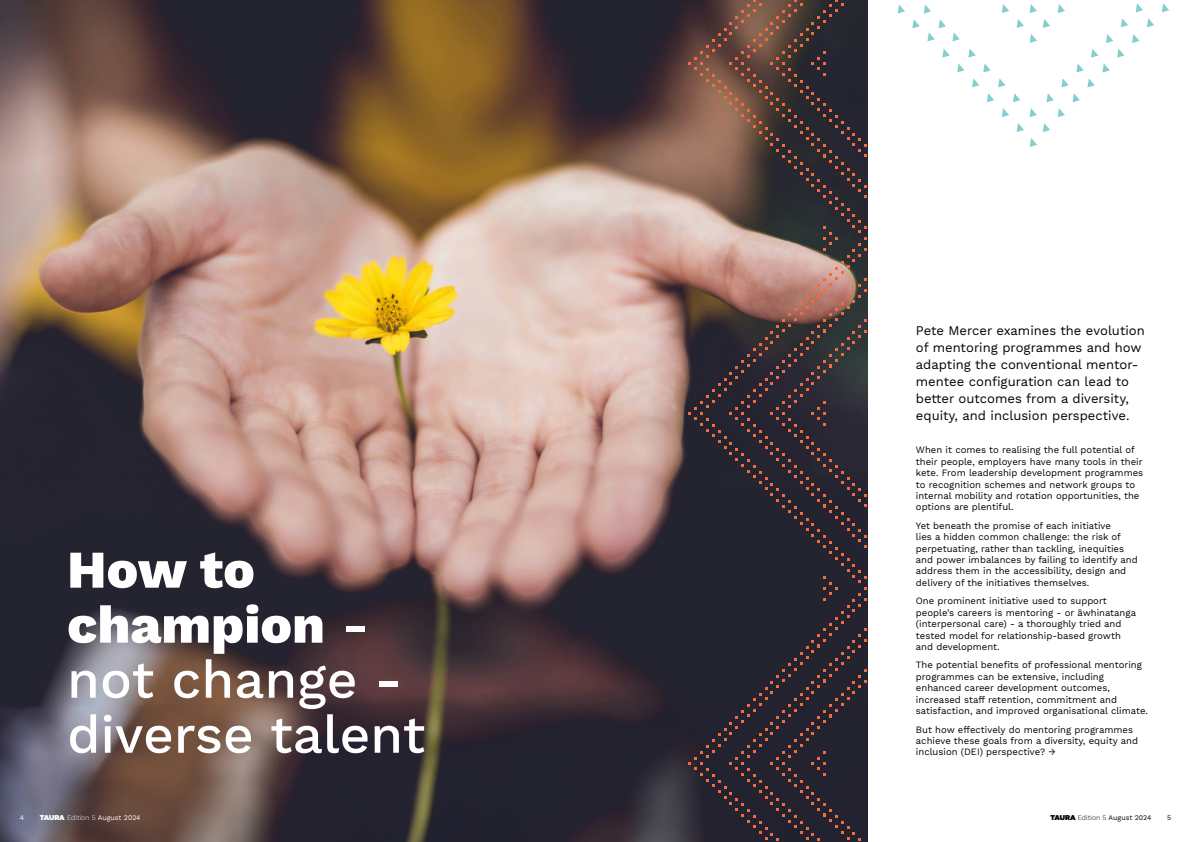
<style>
.page{position:relative;width:1191px;height:842px;background:#fff}
.page>*{position:absolute;margin:0;border:0;box-sizing:border-box;transform-origin:0 0}
.t1{font:500 53px/55px "Work Sans";color:#fff}
.t2{font:13px/17px "Work Sans";color:#000}
.t3{font:9.5px/11.4px "Work Sans";color:#000}
.t4{font:7px "Work Sans";color:#000}
.t5{font:7px "Work Sans";color:#fff}
.s1{font-weight:800}
.s2{font-family:"Gotham";font-weight:900}
.s3{font-weight:300}
</style>
<div class="page">
<img style="left:0;top:0;width:867px;height:842px">
<svg style="left:688px;top:0;width:179px;height:841px;background:#45383b"></svg>
<svg style="left:1029px;top:4px;width:7px;height:9px"></svg>
<svg style="left:1001px;top:4px;width:8px;height:9px"></svg>
<svg style="left:1016px;top:19px;width:8px;height:9px"></svg>
<svg style="left:1029px;top:34px;width:8px;height:9px"></svg>
<svg style="left:1057px;top:4px;width:8px;height:9px"></svg>
<svg style="left:1042px;top:19px;width:8px;height:9px"></svg>
<svg style="left:897px;top:4px;width:8px;height:10px"></svg>
<svg style="left:952px;top:32px;width:7px;height:9px"></svg>
<svg style="left:912px;top:4px;width:34px;height:37px"></svg>
<svg style="left:942px;top:49px;width:7px;height:9px"></svg>
<svg style="left:983px;top:63px;width:7px;height:9px"></svg>
<svg style="left:957px;top:49px;width:18px;height:23px"></svg>
<svg style="left:998px;top:78px;width:7px;height:9px"></svg>
<svg style="left:972px;top:78px;width:7px;height:9px"></svg>
<svg style="left:1013px;top:93px;width:7px;height:9px"></svg>
<svg style="left:987px;top:93px;width:7px;height:9px"></svg>
<svg style="left:1029px;top:108px;width:7px;height:9px"></svg>
<svg style="left:1001px;top:108px;width:8px;height:9px"></svg>
<svg style="left:1016px;top:123px;width:8px;height:9px"></svg>
<svg style="left:1029px;top:138px;width:8px;height:9px"></svg>
<svg style="left:1162px;top:3px;width:7px;height:9px"></svg>
<svg style="left:1135px;top:3px;width:8px;height:9px"></svg>
<svg style="left:1147px;top:18px;width:7px;height:9px"></svg>
<svg style="left:1121px;top:18px;width:7px;height:9px"></svg>
<svg style="left:1132px;top:34px;width:7px;height:9px"></svg>
<svg style="left:1106px;top:34px;width:7px;height:9px"></svg>
<svg style="left:1117px;top:49px;width:7px;height:9px"></svg>
<svg style="left:1076px;top:49px;width:33px;height:38px"></svg>
<svg style="left:1061px;top:78px;width:7px;height:9px"></svg>
<svg style="left:1072px;top:93px;width:8px;height:9px"></svg>
<svg style="left:1046px;top:93px;width:7px;height:9px"></svg>
<svg style="left:1057px;top:108px;width:8px;height:9px"></svg>
<svg style="left:1042px;top:123px;width:8px;height:9px"></svg>
<h1 class="t1" style="left:67px;top:544px;width:360px"><span class="s1">How to champion</span> - not change - diverse talent</h1>
<p class="t5" style="left:20px;top:813px;width:6px">4</p>
<p class="t5" style="left:40px;top:813px;width:102px"><span class="s2">TAURA</span> <span class="s3">Edition 5</span> August 2024</p>
<h2 class="t2" style="left:916px;top:323px;width:230px">Pete Mercer examines the evolution of mentoring programmes and how adapting the conventional mentor&shy;mentee configuration can lead to better outcomes from a diversity, equity, and inclusion perspective.</h2>
<p class="t3" style="left:916px;top:445px;width:229px">When it comes to realising the full potential of their people, employers have many tools in their kete. From leadership development programmes to recognition schemes and network groups to internal mobility and rotation opportunities, the options are plentiful.</p>
<p class="t3" style="left:916px;top:520px;width:223px">Yet beneath the promise of each initiative<br>lies a hidden common challenge: the risk of perpetuating, rather than tackling, inequities and power imbalances by failing to identify and address them in the accessibility, design and delivery of the initiatives themselves.</p>
<p class="t3" style="left:916px;top:596px;width:222px">One prominent initiative used to support people’s careers is mentoring - or āwhinatanga (interpersonal care) - a thoroughly tried and tested model for relationship-based growth and development.</p>
<p class="t3" style="left:916px;top:660px;width:234px">The potential benefits of professional mentoring programmes can be extensive, including enhanced career development outcomes, increased staff retention, commitment and satisfaction, and improved organisational climate.</p>
<p class="t3" style="left:916px;top:724px;width:223px">But how effectively do mentoring programmes achieve these goals from a diversity, equity and inclusion (DEI) perspective? →</p>
<p class="t4" style="left:1050px;top:813px;width:102px"><span class="s2">TAURA</span> <span class="s3">Edition 5</span> August 2024</p>
<p class="t4" style="left:1167px;top:813px;width:6px">5</p>
</div>
